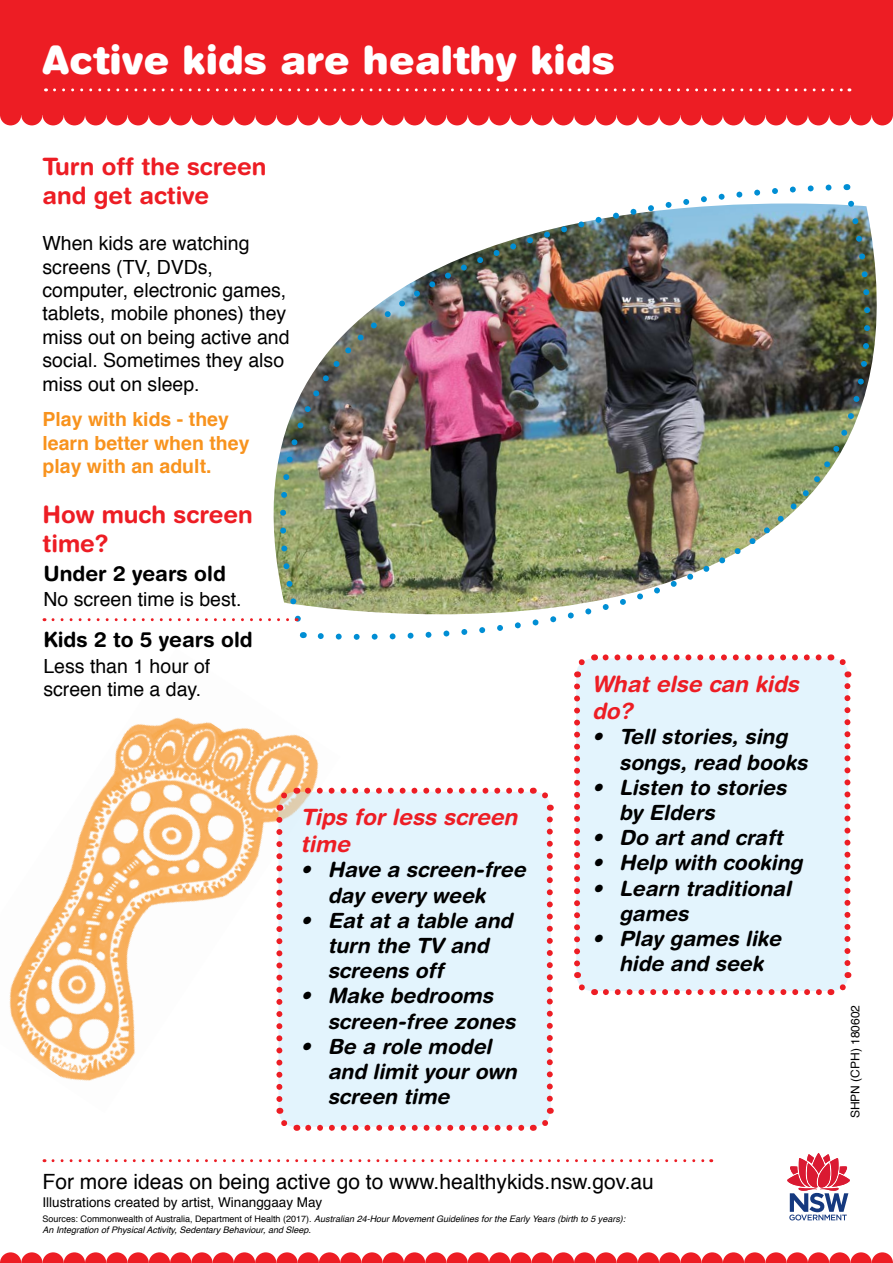
<style>
.page{position:relative;width:893px;height:1263px;background:#fff}
.page>*{position:absolute;margin:0;border:0;box-sizing:border-box;transform-origin:0 0}
.t1{font:900 39px "Helvetica Rounded";color:#fff}
.t2{font:700 24px/28.8px "Helvetica Rounded";color:#ed1d24}
.t3{font:italic 700 22.5px/27px "Helvetica Rounded";color:#ed1d24}
.t4{font:italic 700 21px/25.2px "Helvetica Rounded";color:#000}
.t5{font:21px "Helvetica";color:#000}
.t6{font:700 21px "Helvetica Rounded";color:#000}
.t7{font:19.5px/23.4px "Helvetica";color:#000}
.t8{font:700 19.5px/23.4px "Helvetica";color:#f8931e}
.t9{font:13.5px "Helvetica";color:#000}
.t10{font:12px "Helvetica";color:#000}
.t11{font:italic 9px/10.8px "Helvetica";color:#000}
.s1{font-style:normal}
</style>
<div class="page">
<img style="left:9px;top:717px;width:310px;height:364px">
<svg style="left:188px;top:184px;width:644px;height:450px"></svg>
<img style="left:314px;top:188px;width:563px;height:452px">
<svg style="left:0;top:1252px;width:893px;height:11px"></svg>
<div style="left:64px;top:104px;width:21px;height:21px;background:#ed1d24;border-radius:50%"></div>
<div style="left:149px;top:104px;width:21px;height:21px;background:#ed1d24;border-radius:50%"></div>
<div style="left:234px;top:104px;width:21px;height:21px;background:#ed1d24;border-radius:50%"></div>
<div style="left:319px;top:104px;width:21px;height:21px;background:#ed1d24;border-radius:50%"></div>
<div style="left:404px;top:104px;width:21px;height:21px;background:#ed1d24;border-radius:50%"></div>
<div style="left:489px;top:104px;width:21px;height:21px;background:#ed1d24;border-radius:50%"></div>
<div style="left:574px;top:104px;width:21px;height:21px;background:#ed1d24;border-radius:50%"></div>
<div style="left:659px;top:104px;width:21px;height:21px;background:#ed1d24;border-radius:50%"></div>
<div style="left:744px;top:104px;width:21px;height:21px;background:#ed1d24;border-radius:50%"></div>
<div style="left:829px;top:104px;width:21px;height:21px;background:#ed1d24;border-radius:50%"></div>
<div style="left:0;top:104px;width:21px;height:21px;background:#ed1d24;border-radius:50%"></div>
<div style="left:85px;top:104px;width:21px;height:21px;background:#ed1d24;border-radius:50%"></div>
<div style="left:170px;top:104px;width:21px;height:21px;background:#ed1d24;border-radius:50%"></div>
<div style="left:255px;top:104px;width:21px;height:21px;background:#ed1d24;border-radius:50%"></div>
<div style="left:340px;top:104px;width:21px;height:21px;background:#ed1d24;border-radius:50%"></div>
<div style="left:425px;top:104px;width:21px;height:21px;background:#ed1d24;border-radius:50%"></div>
<div style="left:510px;top:104px;width:21px;height:21px;background:#ed1d24;border-radius:50%"></div>
<div style="left:595px;top:104px;width:22px;height:21px;background:#ed1d24;border-radius:50%"></div>
<div style="left:680px;top:104px;width:22px;height:21px;background:#ed1d24;border-radius:50%"></div>
<div style="left:765px;top:104px;width:22px;height:21px;background:#ed1d24;border-radius:50%"></div>
<div style="left:850px;top:104px;width:22px;height:21px;background:#ed1d24;border-radius:50%"></div>
<div style="left:21px;top:104px;width:22px;height:21px;background:#ed1d24;border-radius:50%"></div>
<div style="left:106px;top:104px;width:22px;height:21px;background:#ed1d24;border-radius:50%"></div>
<div style="left:191px;top:104px;width:22px;height:21px;background:#ed1d24;border-radius:50%"></div>
<div style="left:276px;top:104px;width:22px;height:21px;background:#ed1d24;border-radius:50%"></div>
<div style="left:361px;top:104px;width:22px;height:21px;background:#ed1d24;border-radius:50%"></div>
<div style="left:446px;top:104px;width:22px;height:21px;background:#ed1d24;border-radius:50%"></div>
<div style="left:531px;top:104px;width:22px;height:21px;background:#ed1d24;border-radius:50%"></div>
<div style="left:617px;top:104px;width:21px;height:21px;background:#ed1d24;border-radius:50%"></div>
<div style="left:702px;top:104px;width:21px;height:21px;background:#ed1d24;border-radius:50%"></div>
<div style="left:787px;top:104px;width:21px;height:21px;background:#ed1d24;border-radius:50%"></div>
<div style="left:872px;top:104px;width:21px;height:21px;background:#ed1d24;border-radius:50%"></div>
<div style="left:43px;top:104px;width:21px;height:21px;background:#ed1d24;border-radius:50%"></div>
<div style="left:128px;top:104px;width:21px;height:21px;background:#ed1d24;border-radius:50%"></div>
<div style="left:213px;top:104px;width:21px;height:21px;background:#ed1d24;border-radius:50%"></div>
<div style="left:298px;top:104px;width:21px;height:21px;background:#ed1d24;border-radius:50%"></div>
<div style="left:383px;top:104px;width:21px;height:21px;background:#ed1d24;border-radius:50%"></div>
<div style="left:468px;top:104px;width:21px;height:21px;background:#ed1d24;border-radius:50%"></div>
<div style="left:553px;top:104px;width:21px;height:21px;background:#ed1d24;border-radius:50%"></div>
<div style="left:638px;top:104px;width:21px;height:21px;background:#ed1d24;border-radius:50%"></div>
<div style="left:723px;top:104px;width:21px;height:21px;background:#ed1d24;border-radius:50%"></div>
<div style="left:808px;top:104px;width:21px;height:21px;background:#ed1d24;border-radius:50%"></div>
<div style="left:0;top:0;width:893px;height:115px;background:#ed1d24"></div>
<svg style="left:55px;top:88px;width:795px;height:3px"></svg>
<div style="left:278px;top:792px;width:273px;height:335px;background:#e3f4fd;border-radius:17px"></div>
<div style="left:576px;top:658px;width:272px;height:333px;background:#e3f4fd;border-radius:17px"></div>
<svg style="left:308px;top:1125px;width:217px;height:6px"></svg>
<svg style="left:276px;top:820px;width:21px;height:311px"></svg>
<svg style="left:533px;top:1108px;width:21px;height:23px"></svg>
<svg style="left:532px;top:787px;width:21px;height:312px"></svg>
<svg style="left:273px;top:787px;width:248px;height:24px"></svg>
<svg style="left:606px;top:989px;width:216px;height:6px"></svg>
<svg style="left:574px;top:686px;width:21px;height:310px"></svg>
<svg style="left:830px;top:972px;width:22px;height:24px"></svg>
<svg style="left:829px;top:654px;width:22px;height:309px"></svg>
<svg style="left:574px;top:654px;width:245px;height:23px"></svg>
<svg style="left:53px;top:618px;width:244px;height:3px"></svg>
<svg style="left:53px;top:1159px;width:659px;height:3px"></svg>
<svg style="left:787px;top:1153px;width:63px;height:67px"></svg>
<h1 class="t1" style="left:43px;top:44px;width:574px">Active kids are healthy kids</h1>
<p class="t2" style="left:43px;top:154px;width:225px">Turn off the screen and get active</p>
<p class="t7" style="left:43px;top:232px;width:249px">When kids are watching screens (TV, DVDs, computer, electronic games, tablets, mobile phones) they miss out on being active and social. Sometimes they also miss out on sleep.</p>
<p class="t8" style="left:43px;top:409px;width:208px">Play with kids - they learn better when they play with an adult.</p>
<p class="t2" style="left:43px;top:502px;width:212px">How much screen time?</p>
<p class="t6" style="left:43px;top:565px;width:184px">Under 2 years old</p>
<p class="t7" style="left:43px;top:589px;width:200px">No screen time is best.</p>
<p class="t6" style="left:43px;top:632px;width:211px">Kids 2 to 5 years old</p>
<p class="t7" style="left:43px;top:656px;width:168px">Less than 1 hour of screen time a day.</p>
<p class="t3" style="left:301px;top:806px;width:218px">Tips for less screen time</p>
<p class="t4" style="left:328px;top:859px;width:199px;text-indent:-27px">• Have a screen-free day every week</p>
<p class="t4" style="left:328px;top:910px;width:186px;text-indent:-27px">• Eat at a table and turn the TV and screens off</p>
<p class="t4" style="left:328px;top:985px;width:189px;text-indent:-27px">• Make bedrooms screen-free zones</p>
<p class="t4" style="left:328px;top:1036px;width:190px;text-indent:-27px">• Be a role model and limit your own screen time</p>
<p class="t3" style="left:592px;top:673px;width:208px">What else can kids do?</p>
<p class="t4" style="left:619px;top:726px;width:190px;text-indent:-27px">• Tell stories, sing songs, read books</p>
<p class="t4" style="left:619px;top:777px;width:169px;text-indent:-27px">• Listen to stories by Elders</p>
<p class="t4" style="left:592px;top:827px;width:192px">• Do art and craft</p>
<p class="t4" style="left:592px;top:852px;width:212px">• Help with cooking</p>
<p class="t4" style="left:619px;top:877px;width:173px;text-indent:-27px">• Learn traditional games</p>
<p class="t4" style="left:592px;top:928px;width:190px;text-align:center">• Play games like hide and seek</p>
<p class="t5" style="left:43px;top:1173px;width:613px">For more ideas on being active go to www.healthykids.nsw.gov.au</p>
<p class="t9" style="left:43px;top:1192px;width:281px">Illustrations created by artist, Winanggaay May</p>
<p class="t11" style="left:43px;top:1214px;width:584px"><span class="s1">Sources: Commonwealth of Australia, Department of Health (2017).</span> Australian 24-Hour Movement Guidelines for the Early Years (birth to 5 years):<br>An Integration of Physical Activity, Sedentary Behaviour, and Sleep.</p>
<p class="t10" style="left:851px;top:1118px;width:115px;rotate:-90deg">SHPN (CPH) 180602</p>
</div>
